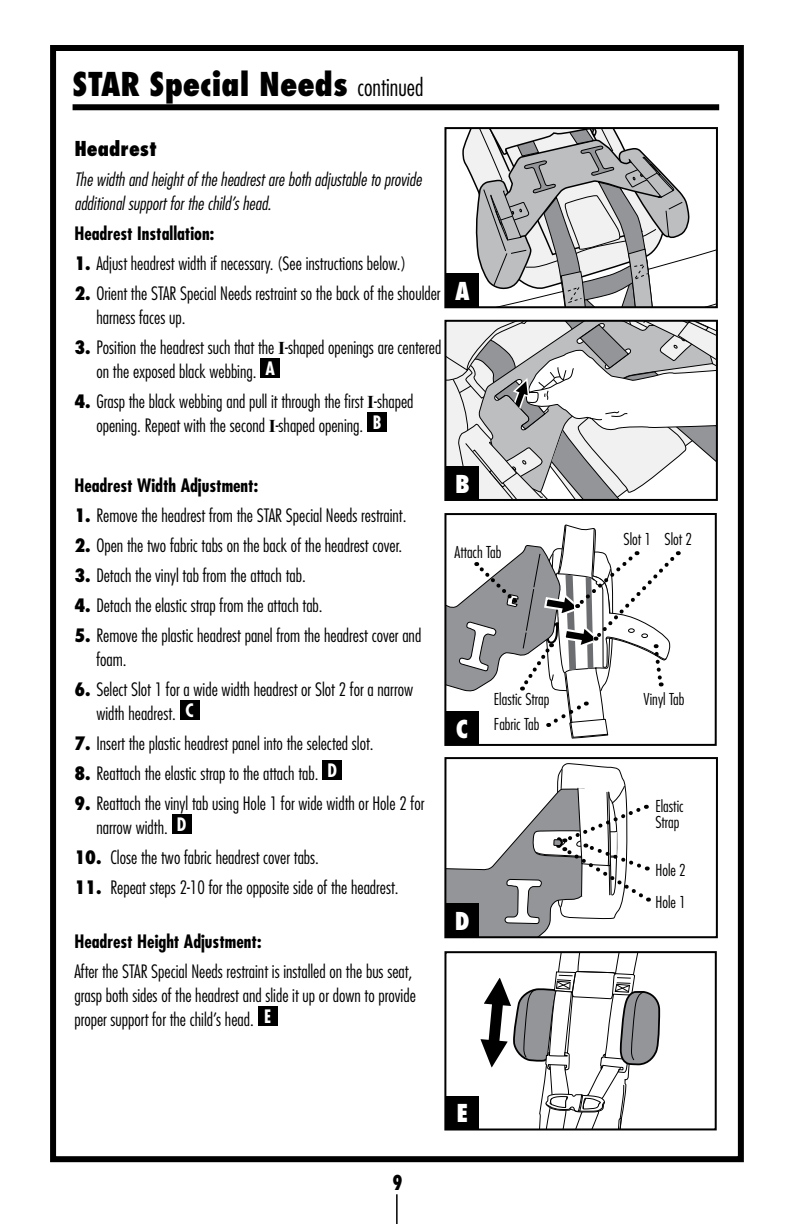
<style>
.page{position:relative;width:792px;height:1224px;background:#fff}
.page>*{position:absolute;margin:0;border:0;box-sizing:border-box;transform-origin:0 0}
.t1{font:800 condensed 32px "Futura";color:#000}
.t2{font:800 condensed 24px "Futura";color:#fff}
.t3{font:800 condensed 20px "Futura";color:#000}
.t4{font:800 condensed 20px "Futura";color:#000;scale:.84 1}
.t5{font:300 condensed 18px/24px "Futura";color:#000}
.t6{font:italic 300 condensed 18px/24px "Futura";color:#000}
.t7{font:700 condensed 18px "Futura";color:#000}
.t8{font:300 condensed 16px/24.8px "Futura";color:#000}
.s1{font-weight:300;font-size:24px}
.s2{font-weight:800}
.s3{font-family:"Times New Roman";font-weight:700;font-stretch:normal}
</style>
<div class="page">
<hr style="left:396px;top:1194px;width:2px;height:30px;background:#000">
<div style="left:50px;top:45px;width:694px;height:1117px;border:6px solid #000"></div>
<div style="left:73px;top:104px;width:646px;height:6px;background:#000"></div>
<svg style="left:462px;top:130px;width:253px;height:175px"></svg>
<div style="left:444px;top:127px;width:274px;height:181px;border:2px solid #000"></div>
<div style="left:445px;top:273px;width:34px;height:34px;background:#000"></div>
<div style="left:260px;top:358px;width:20px;height:20px;background:#000"></div>
<div style="left:367px;top:412px;width:20px;height:20px;background:#000"></div>
<div style="left:180px;top:700px;width:20px;height:20px;background:#000"></div>
<div style="left:322px;top:760px;width:20px;height:20px;background:#000"></div>
<div style="left:172px;top:814px;width:20px;height:20px;background:#000"></div>
<div style="left:258px;top:1006px;width:20px;height:20px;background:#000"></div>
<svg style="left:480px;top:954px;width:181px;height:174px"></svg>
<div style="left:444px;top:951px;width:273px;height:180px;border:2px solid #000"></div>
<div style="left:445px;top:1096px;width:34px;height:34px;background:#000"></div>
<svg style="left:447px;top:323px;width:268px;height:175px"></svg>
<div style="left:444px;top:320px;width:274px;height:181px;border:2px solid #000"></div>
<div style="left:445px;top:466px;width:34px;height:34px;background:#000"></div>
<div style="left:444px;top:513px;width:273px;height:233px;border:2px solid #000"></div>
<div style="left:445px;top:711px;width:34px;height:34px;background:#000"></div>
<svg style="left:445px;top:524px;width:234px;height:215px"></svg>
<div style="left:444px;top:757px;width:274px;height:181px;border:2px solid #000"></div>
<svg style="left:445px;top:762px;width:204px;height:175px"></svg>
<h1 class="t1" style="left:73px;top:64px;width:352px">STAR Special Needs <span class="s1">continued</span></h1>
<p class="t3" style="left:74px;top:136px;width:84px">Headrest</p>
<p class="t6" style="left:74px;top:168px;width:349px">The width and height of the headrest are both adjustable to provide additional support for the child’s head.</p>
<p class="t7" style="left:74px;top:222px;width:141px">Headrest Installation:</p>
<p class="t5" style="left:74px;top:252px;width:333px"><span class="s2">1.</span> Adjust headrest width if necessary. (See instructions below.)</p>
<p class="t5" style="left:96px;top:282px;width:346px;text-indent:-22px"><span class="s2">2.</span> Orient the STAR Special Needs restraint so the back of the shoulder harness faces up.</p>
<p class="t5" style="left:96px;top:336px;width:346px;text-indent:-22px"><span class="s2">3.</span> Position the headrest such that the <span class="s3">I</span>-shaped openings are centered on the exposed black webbing. <sup>A</sup></p>
<p class="t5" style="left:74px;top:390px;width:341px;text-align:center"><span class="s2">4.</span> Grasp the black webbing and pull it through the first <span class="s3">I</span>-shaped opening. Repeat with the second <span class="s3">I</span>-shaped opening. <sup>B</sup></p>
<h2 class="t2" style="left:455px;top:276px;width:16px">A</h2>
<p class="t7" style="left:74px;top:474px;width:185px">Headrest Width Adjustment:</p>
<p class="t5" style="left:74px;top:504px;width:334px"><span class="s2">1.</span> Remove the headrest from the STAR Special Needs restraint.</p>
<p class="t5" style="left:74px;top:534px;width:329px"><span class="s2">2.</span> Open the two fabric tabs on the back of the headrest cover.</p>
<p class="t5" style="left:74px;top:564px;width:233px"><span class="s2">3.</span> Detach the vinyl tab from the attach tab.</p>
<p class="t5" style="left:74px;top:594px;width:250px"><span class="s2">4.</span> Detach the elastic strap from the attach tab.</p>
<p class="t5" style="left:96px;top:624px;width:326px;text-indent:-22px"><span class="s2">5.</span> Remove the plastic headrest panel from the headrest cover and foam.</p>
<p class="t5" style="left:96px;top:678px;width:318px;text-indent:-22px"><span class="s2">6.</span> Select Slot 1 for a wide width headrest or Slot 2 for a narrow width headrest. <sup>C</sup></p>
<p class="t5" style="left:74px;top:732px;width:301px"><span class="s2">7.</span> Insert the plastic headrest panel into the selected slot.</p>
<p class="t5" style="left:74px;top:762px;width:264px"><span class="s2">8.</span> Reattach the elastic strap to the attach tab. <sup>D</sup></p>
<p class="t5" style="left:96px;top:792px;width:330px;text-indent:-22px"><span class="s2">9.</span> Reattach the vinyl tab using Hole 1 for wide width or Hole 2 for narrow width. <sup>D</sup></p>
<p class="t5" style="left:74px;top:846px;width:246px"><span class="s2">10.</span> Close the two fabric headrest cover tabs.</p>
<p class="t5" style="left:74px;top:876px;width:326px"><span class="s2">11.</span> Repeat steps 2-10 for the opposite side of the headrest.</p>
<p class="t7" style="left:74px;top:930px;width:189px">Headrest Height Adjustment:</p>
<p class="t5" style="left:74px;top:960px;width:343px">After the STAR Special Needs restraint is installed on the bus seat, grasp both sides of the headrest and slide it up or down to provide proper support for the child’s head. <sup>E</sup></p>
<h2 class="t2" style="left:455px;top:469px;width:16px">B</h2>
<p class="t8" style="left:454px;top:540px;width:48px">Attach Tab</p>
<p class="t8" style="left:623px;top:526px;width:70px">Slot 1 Slot 2</p>
<h2 class="t2" style="left:456px;top:714px;width:14px">C</h2>
<h2 class="t2" style="left:455px;top:906px;width:16px">D</h2>
<p class="t8" style="left:494px;top:687px;width:57px">Elastic Strap<br>Fabric Tab</p>
<p class="t8" style="left:644px;top:686px;width:42px">Vinyl Tab</p>
<p class="t8" style="left:655px;top:798px;width:30px;line-height:16px">Elastic<br>Strap</p>
<p class="t8" style="left:655px;top:854px;width:32px;line-height:32px">Hole 2<br>Hole 1</p>
<p class="t4" style="left:393px;top:1170px;width:14px">9</p>
<h2 class="t2" style="left:456px;top:1098px;width:13px">E</h2>
</div>
